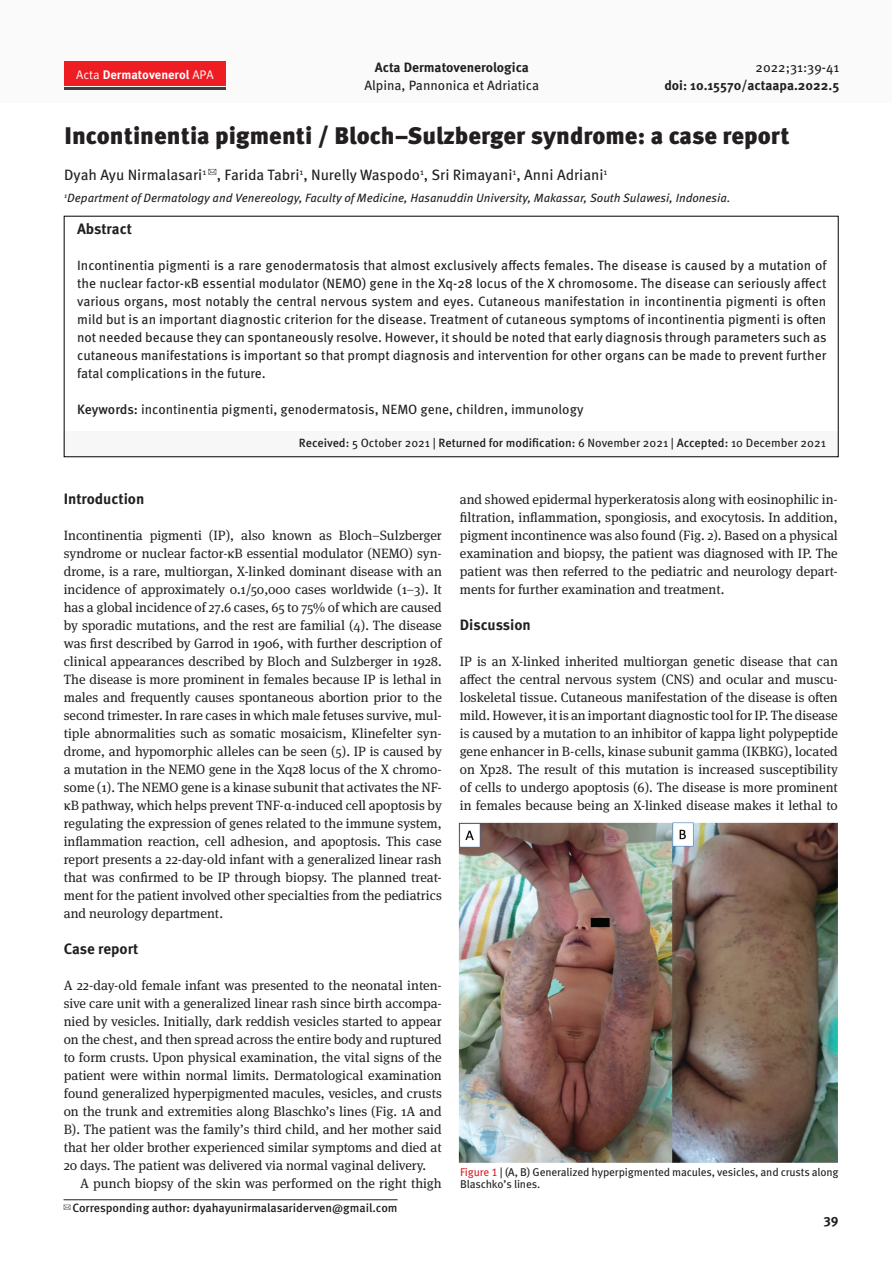
<style>
.page{position:relative;width:893px;height:1263px;background:#fff}
.page>*{position:absolute;margin:0;border:0;box-sizing:border-box;transform-origin:0 0}
.t1{font:900 24px "Meta Pro";color:#231f20}
.t2{font:15px "Meta Pro";letter-spacing:-.005em;color:#231f20}
.t3{font:700 15px "Meta Pro";color:#231f20}
.t4{font:13.5px/18px "Meta Serif Pro";color:#231f20;text-align:justify}
.t5{font:13.5px/18px "Meta Pro";color:#231f20;text-align:justify}
.t6{font:700 13.5px "Meta Pro";color:#231f20}
.t7{font:700 12.45px "Meta Pro";color:#fff}
.t8{font:500 12px "Meta Pro";color:#231f20}
.t9{font:italic 12px "Meta Pro";color:#231f20}
.Main_body_text{font:11.25px/12px "Meta Pro";letter-spacing:-.01em;color:#231f20}
.s1{font-weight:400}
.s2{font-weight:500}
.s3{font-family:"Arial Unicode MS";font-weight:400;font-size:10.8px}
.s4{color:#d1232a}
</style>
<div class="page">
<div style="left:1px;top:0;width:891px;height:102px;background:#fafafa"></div>
<hr style="left:64px;top:1199px;width:334px;height:1px;background:#231f20">
<div style="left:64px;top:61px;width:162px;height:25px;background:#ee1d23"></div>
<hr style="left:64px;top:87px;width:162px;height:2px;background:#3e3e3f">
<div style="left:64px;top:431px;width:774px;height:26px;background:#f7f7f8"></div>
<img style="left:458px;top:822px;width:380px;height:340px">
<p class="t7" style="left:76px;top:67px;width:139px"><span class="s1">Acta</span> Dermatovenerol <span class="s1">APA</span></p>
<p class="t6" style="left:375px;top:57px;width:156px">Acta Dermatovenerologica</p>
<p class="t5" style="left:364px;top:75px;width:176px">Alpina, Pannonica et Adriatica</p>
<p class="t5" style="left:756px;top:57px;width:85px">2022;31:39-41</p>
<p class="t6" style="left:664px;top:75px;width:176px">doi: 10.15570/actaapa.2022.5</p>
<h1 class="t1" style="left:65px;top:117px;width:727px">Incontinentia pigmenti / Bloch–Sulzberger syndrome: a case report</h1>
<p class="t2" style="left:64px;top:163px;width:545px">Dyah Ayu Nirmalasari<sup>1</sup> <sup>✉</sup>, Farida Tabri<sup>1</sup>, Nurelly Waspodo<sup>1</sup>, Sri Rimayani<sup>1</sup>, Anni Adriani<sup>1</sup></p>
<p class="t9" style="left:64px;top:189px;width:668px"><sup>1</sup>Department of Dermatology and Venereology, Faculty of Medicine, Hasanuddin University, Makassar, South Sulawesi, Indonesia.</p>
<p class="t3" style="left:77px;top:217px;width:56px">Abstract</p>
<p class="t5" style="left:77px;top:255px;width:751px">Incontinentia pigmenti is a rare genodermatosis that almost exclusively affects females. The disease is caused by a mutation of the nuclear factor-κB essential modulator (NEMO) gene in the Xq-28 locus of the X chromosome. The disease can seriously affect various organs, most notably the central nervous system and eyes. Cutaneous manifestation in incontinentia pigmenti is often mild but is an important diagnostic criterion for the disease. Treatment of cutaneous symptoms of incontinentia pigmenti is often not needed because they can spontaneously resolve. However, it should be noted that early diagnosis through parameters such as cutaneous manifestations is important so that prompt diagnosis and intervention for other organs can be made to prevent further fatal complications in the future.</p>
<p class="t5" style="left:77px;top:399px;width:508px"><span class="s2">Keywords:</span> incontinentia pigmenti, genodermatosis, NEMO gene, children, immunology</p>
<p class="t8" style="left:299px;top:434px;width:528px">Received: <span class="s1">5 October 2021 |</span> Returned for modification: <span class="s1">6 November 2021 |</span> Accepted: <span class="s1">10 December 2021</span></p>
<p class="t3" style="left:64px;top:487px;width:82px">Introduction</p>
<p class="t4" style="left:64px;top:526px;width:380px">Incontinentia pigmenti (IP), also known as Bloch–Sulzberger syndrome or nuclear factor-κB essential modulator (NEMO) syn&shy;drome, is a rare, multiorgan, X-linked dominant disease with an incidence of approximately 0.1/50,000 cases worldwide (1–3). It has a global incidence of 27.6 cases, 65 to 75% of which are caused by sporadic mutations, and the rest are familial (4). The disease was first described by Garrod in 1906, with further description of clinical appearances described by Bloch and Sulzberger in 1928.<br>The disease is more prominent in females because IP is lethal in males and frequently causes spontaneous abortion prior to the second trimester. In rare cases in which male fetuses survive, mul&shy;tiple abnormalities such as somatic mosaicism, Klinefelter syn&shy;drome, and hypomorphic alleles can be seen (5). IP is caused by a mutation in the NEMO gene in the Xq28 locus of the X chromo&shy;some (1). The NEMO gene is a kinase subunit that activates the NF&shy;κB pathway, which helps prevent TNF-α-induced cell apoptosis by regulating the expression of genes related to the immune system, inflammation reaction, cell adhesion, and apoptosis. This case report presents a 22-day-old infant with a generalized linear rash that was confirmed to be IP through biopsy. The planned treat&shy;ment for the patient involved other specialties from the pediatrics and neurology department.</p>
<p class="t3" style="left:64px;top:937px;width:76px">Case report</p>
<p class="t4" style="left:64px;top:976px;width:380px">A 22-day-old female infant was presented to the neonatal inten&shy;sive care unit with a generalized linear rash since birth accompa&shy;nied by vesicles. Initially, dark reddish vesicles started to appear on the chest, and then spread across the entire body and ruptured to form crusts. Upon physical examination, the vital signs of the patient were within normal limits. Dermatological examination found generalized hyperpigmented macules, vesicles, and crusts on the trunk and extremities along Blaschko’s lines (Fig. 1A and B). The patient was the family’s third child, and her mother said that her older brother experienced similar symptoms and died at 20 days. The patient was delivered via normal vaginal delivery.</p>
<p class="t4" style="left:80px;top:1174px;width:363px">A punch biopsy of the skin was performed on the right thigh</p>
<p class="t8" style="left:64px;top:1198px;width:336px"><span class="s3">✉</span>Corresponding author: dyahayunirmalasariderven@gmail.com</p>
<p class="t4" style="left:460px;top:490px;width:380px">and showed epidermal hyperkeratosis along with eosinophilic in&shy;filtration, inflammation, spongiosis, and exocytosis. In addition, pigment incontinence was also found (Fig. 2). Based on a physical examination and biopsy, the patient was diagnosed with IP. The patient was then referred to the pediatric and neurology depart&shy;ments for further examination and treatment.</p>
<p class="t3" style="left:460px;top:613px;width:73px">Discussion</p>
<p class="t4" style="left:460px;top:652px;width:380px">IP is an X-linked inherited multiorgan genetic disease that can affect the central nervous system (CNS) and ocular and muscu&shy;loskeletal tissue. Cutaneous manifestation of the disease is often mild. However, it is an important diagnostic tool for IP. The disease is caused by a mutation to an inhibitor of kappa light polypeptide gene enhancer in B-cells, kinase subunit gamma (IKBKG), located on Xp28. The result of this mutation is increased susceptibility of cells to undergo apoptosis (6). The disease is more prominent in females because being an X-linked disease makes it lethal to</p>
<p class="Main_body_text" style="left:460px;top:1165px;width:380px"><span class="s4">Figure 1</span> | (A, B) Generalized hyperpigmented macules, vesicles, and crusts along<br>Blaschko’s lines.</p>
<p class="t6" style="left:823px;top:1209px;width:17px">39</p>
</div>
